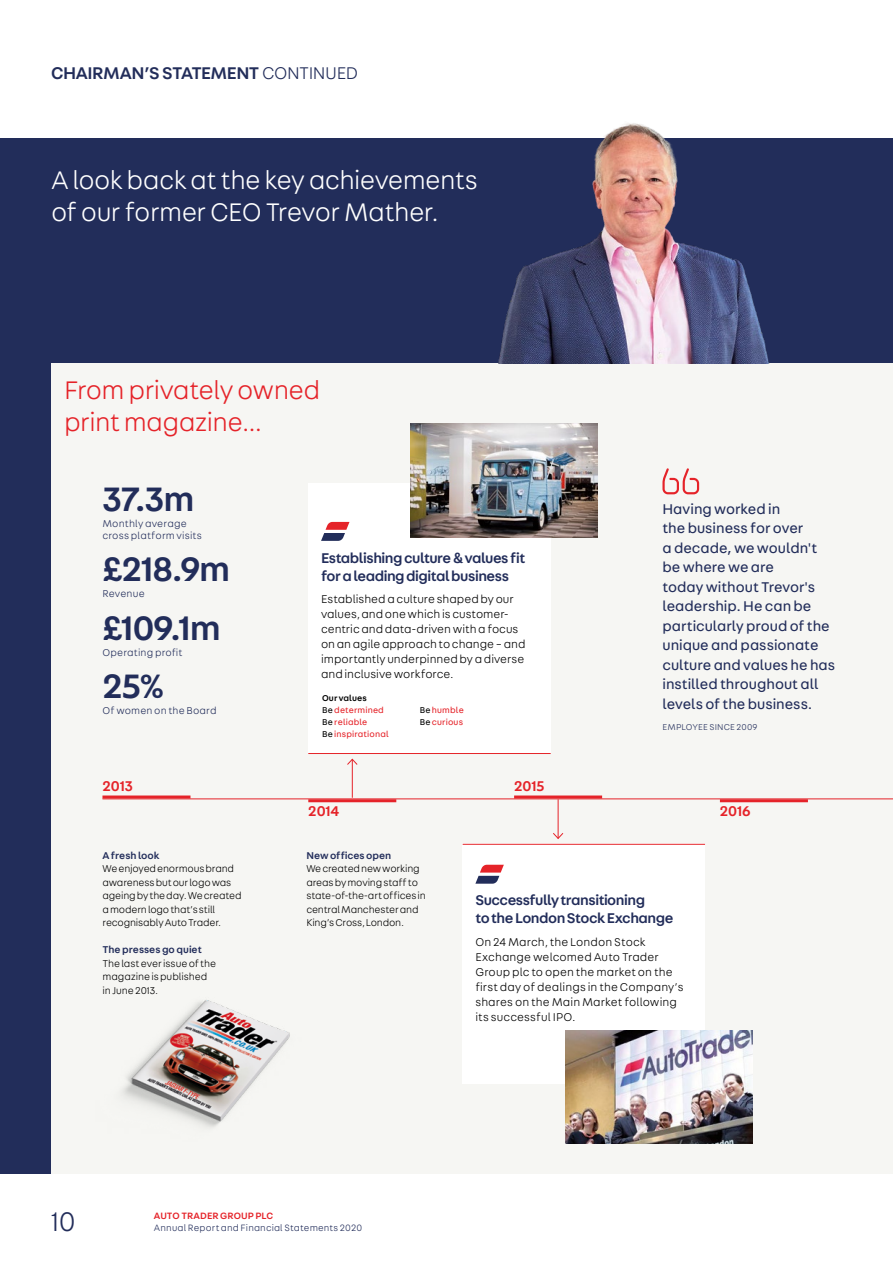
<style>
.page{position:relative;width:893px;height:1263px;background:#fff}
.page>*{position:absolute;margin:0;border:0;box-sizing:border-box;transform-origin:0 0}
.t1{font:500 36px "AT Fabriga";letter-spacing:-.035em;color:#222d5a}
.t2{font:300 28.5px "AT Fabriga";color:#222d5a}
.t3{font:300 27px/31.5px "AT Fabriga";letter-spacing:-.025em;color:#fff}
.t4{font:300 27px/31.5px "AT Fabriga";letter-spacing:-.025em;color:#e52329}
.t5{font:500 18px "AT Fabriga";letter-spacing:-.025em;color:#222d5a}
.t6{font:15px/19.5px "AT Fabriga";letter-spacing:-.005em;color:#222d5a}
.t7{font:500 15px/18px "AT Fabriga";letter-spacing:-.03em;color:#222d5a}
.t8{font:500 15px "AT Fabriga";letter-spacing:-.01em;color:#e52329}
.t9{font:300 12px/15px "AT Fabriga";color:#000}
.t10{font:300 10.5px/13.5px "AT Fabriga";letter-spacing:-.015em;color:#000}
.t11{font:300 10.5px/12px "AT Fabriga";letter-spacing:.015em;color:#222d5a}
.t12{font:500 10.5px "AT Fabriga";color:#222d5a}
.t13{font:300 9.75px "AT Fabriga";letter-spacing:.015em;color:#222d5a}
.t14{font:500 9.75px "AT Fabriga";letter-spacing:.01em;color:#e52329}
.t15{font:9px/12px "AT Fabriga";letter-spacing:.015em;color:#e52329}
.t16{font:300 9px "AT Fabriga";letter-spacing:.015em;color:#222d5a}
.s1{font-weight:300}
.s2{font-weight:500;color:#000}
.s3{color:#000}
</style>
<div class="page">
<div style="left:0;top:139px;width:893px;height:1035px;background:#222d5a"></div>
<div style="left:51px;top:364px;width:842px;height:810px;background:#f6f6f3"></div>
<div style="left:463px;top:844px;width:242px;height:240px;background:#fff"></div>
<svg style="left:475px;top:865px;width:29px;height:19px"></svg>
<div style="left:308px;top:484px;width:243px;height:269px;background:#fff"></div>
<svg style="left:321px;top:522px;width:28px;height:19px"></svg>
<img style="left:566px;top:1031px;width:187px;height:113px">
<img style="left:477px;top:123px;width:320px;height:241px">
<img style="left:122px;top:1000px;width:168px;height:128px">
<img style="left:411px;top:424px;width:187px;height:113px">
<hr style="left:102px;top:798px;width:791px;height:1px;background:#e52329">
<svg style="left:662px;top:468px;width:37px;height:26px"></svg>
<hr style="left:102px;top:795px;width:88px;height:3px;background:#e52329">
<hr style="left:308px;top:799px;width:88px;height:3px;background:#e52329">
<hr style="left:514px;top:795px;width:88px;height:3px;background:#e52329">
<hr style="left:720px;top:799px;width:88px;height:3px;background:#e52329">
<hr style="left:558px;top:799px;width:1px;height:39px;background:#e52329">
<svg style="left:553px;top:832px;width:11px;height:7px"></svg>
<hr style="left:352px;top:759px;width:1px;height:39px;background:#e52329">
<svg style="left:347px;top:758px;width:11px;height:7px"></svg>
<hr style="left:463px;top:844px;width:242px;height:1px;background:#e52329">
<hr style="left:308px;top:753px;width:243px;height:1px;background:#e52329">
<h3 class="t5" style="left:51px;top:61px;width:309px">CHAIRMAN’S STATEMENT <span class="s1">CONTINUED</span></h3>
<h3 class="t3" style="left:51px;top:164px;width:428px">A look back at the key achievements of our former CEO Trevor Mather.</h3>
<h3 class="t4" style="left:64px;top:374px;width:258px">From privately owned print magazine...</h3>
<h1 class="t1" style="left:102px;top:474px;width:93px">37.3m</h1>
<p class="t11" style="left:102px;top:517px;width:101px">Monthly average cross platform visits</p>
<h1 class="t1" style="left:102px;top:545px;width:129px">£218.9m</h1>
<p class="t11" style="left:102px;top:587px;width:44px">Revenue</p>
<h1 class="t1" style="left:102px;top:603px;width:120px">£109.1m</h1>
<p class="t11" style="left:102px;top:646px;width:82px">Operating profit</p>
<h1 class="t1" style="left:102px;top:662px;width:64px">25%</h1>
<p class="t11" style="left:102px;top:704px;width:116px">Of women on the Board</p>
<p class="t7" style="left:321px;top:548px;width:206px">Establishing culture &amp; values fit for a leading digital business</p>
<p class="t9" style="left:321px;top:591px;width:206px">Established a culture shaped by our values, and one which is customer&shy;centric and data-driven with a focus on an agile approach to change – and importantly underpinned by a diverse and inclusive workforce.</p>
<p class="t15" style="left:322px;top:691px;width:68px"><span class="s2">Our values<br></span><span class="s3">Be</span> determined<br><span class="s3">Be</span> reliable<br><span class="s3">Be</span> inspirational</p>
<p class="t15" style="left:420px;top:703px;width:46px"><span class="s3">Be</span> humble<br><span class="s3">Be</span> curious</p>
<p class="t6" style="left:662px;top:498px;width:174px">Having worked in<br>the business for over<br>a decade, we wouldn't be where we are<br>today without Trevor's leadership. He can be particularly proud of the unique and passionate culture and values he has instilled throughout all levels of the business.</p>
<p class="t16" style="left:662px;top:721px;width:97px">EMPLOYEE SINCE 2009</p>
<p class="t8" style="left:102px;top:775px;width:32px">2013</p>
<p class="t8" style="left:514px;top:775px;width:32px">2015</p>
<p class="t8" style="left:308px;top:801px;width:33px">2014</p>
<p class="t8" style="left:720px;top:801px;width:32px">2016</p>
<p class="t12" style="left:102px;top:848px;width:59px">A fresh look</p>
<p class="t10" style="left:102px;top:862px;width:141px">We enjoyed enormous brand awareness but our logo was ageing by the day. We created a modern logo that’s still recognisably Auto Trader.</p>
<p class="t12" style="left:102px;top:943px;width:101px">The presses go quiet</p>
<p class="t10" style="left:102px;top:956px;width:115px">The last ever issue of the magazine is published in June 2013.</p>
<p class="t12" style="left:306px;top:848px;width:86px">New offices open</p>
<p class="t10" style="left:306px;top:862px;width:121px">We created new working areas by moving staff to state-of-the-art offices in central Manchester and<br>King’s Cross, London.</p>
<p class="t7" style="left:475px;top:891px;width:199px">Successfully transitioning<br>to the London Stock Exchange</p>
<p class="t9" style="left:475px;top:934px;width:210px">On 24 March, the London Stock<br>Exchange welcomed Auto Trader<br>Group plc to open the market on the first day of dealings in the Company’s shares on the Main Market following its successful IPO.</p>
<h2 class="t2" style="left:51px;top:1204px;width:26px">10</h2>
<p class="t14" style="left:154px;top:1209px;width:121px">AUTO TRADER GROUP PLC</p>
<p class="t13" style="left:154px;top:1221px;width:210px">Annual Report and Financial Statements 2020</p>
</div>
